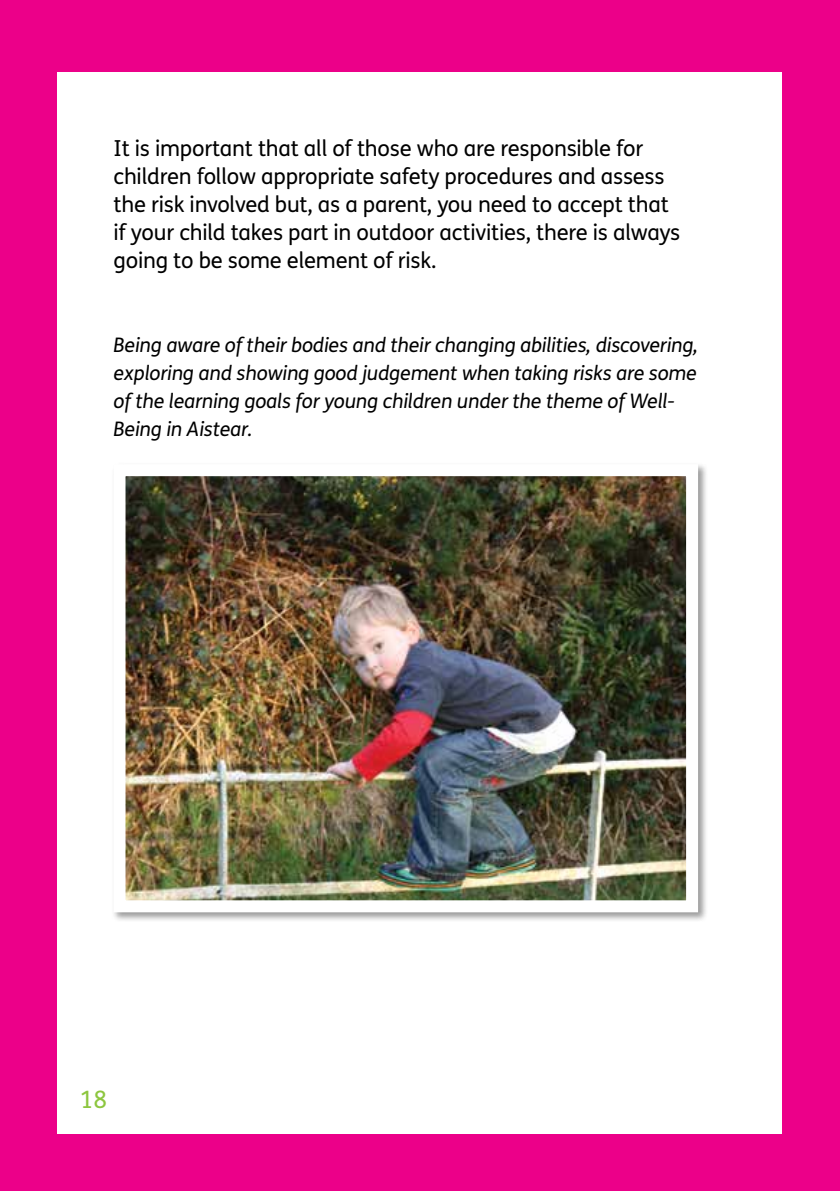
<style>
.page{position:relative;width:840px;height:1191px;background:#fff}
.page>*{position:absolute;margin:0;border:0;box-sizing:border-box;transform-origin:0 0}
.t1{font:24px "FS Me";color:#8dc63f}
.t2{font:22px/28px "FS Me";letter-spacing:-.01em;color:#000}
.t3{font:italic 20px/28px "FS Me";letter-spacing:-.01em;color:#000}
</style>
<div class="page">
<div style="left:0;top:0;width:839px;height:1191px;background:#ec0089"></div>
<div style="left:58px;top:72px;width:723px;height:1061px;background:#fff"></div>
<div style="left:111px;top:462px;width:596px;height:460px;background:#000;opacity:.4"></div>
<img style="left:126px;top:477px;width:558px;height:422px">
<div style="left:113px;top:464px;width:584px;height:448px;border:12px solid #fff"></div>
<p class="t2" style="left:113px;top:134px;width:568px">It is important that all of those who are responsible for children follow appropriate safety procedures and assess the risk involved but, as a parent, you need to accept that if your child takes part in outdoor activities, there is always going to be some element of risk.</p>
<p class="t3" style="left:113px;top:330px;width:585px">Being aware of their bodies and their changing abilities, discovering, exploring and showing good judgement when taking risks are some of the learning goals for young children under the theme of Well-Being in Aistear.</p>
<p class="t1" style="left:80px;top:1083px;width:29px">18</p>
</div>
